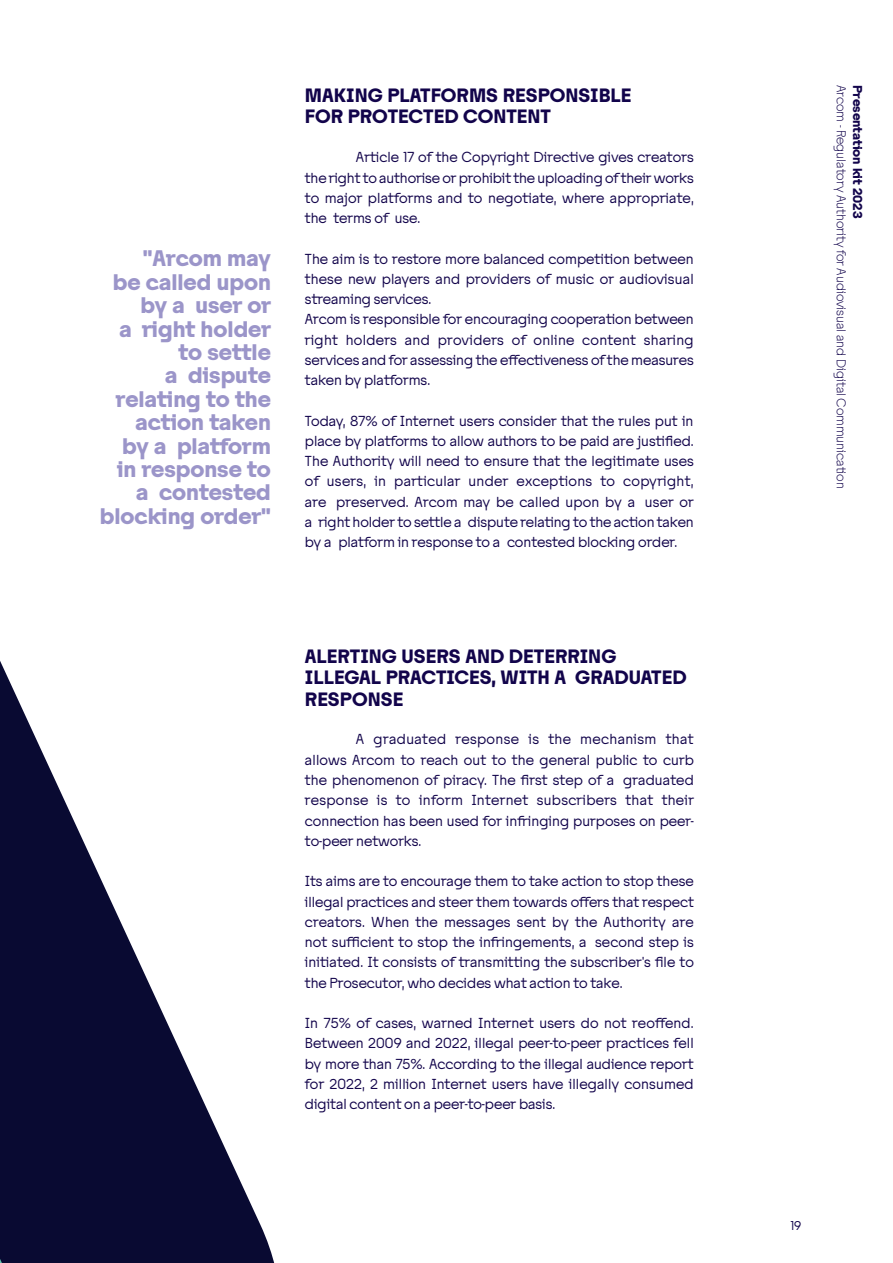
<style>
.page{position:relative;width:893px;height:1263px;background:#fff}
.page>*{position:absolute;margin:0;border:0;box-sizing:border-box;transform-origin:0 0}
.t1{font:700 21px/23.4px "Tosh";color:#9b95c9;text-align:right}
.t2{font:700 18px/21px "Tosh";color:#12044b}
.t3{font:13.5px/20.2px "Tosh";color:#12044b;text-align:justify}
.t4{font:300 12px "Tosh";color:#12044b}
.t5{font:700 12px "Tosh";color:#12044b}
.t6{font:12px "Tosh";color:#12044b}
</style>
<div class="page">
<svg style="left:0;top:661px;width:275px;height:602px;fill:#090a32"></svg>
<h1 class="t1" style="left:100px;top:247px;width:173px">"Arcom may<br>be called upon by a user or<br>a right holder to settle<br>a dispute relating to the action taken<br>by a platform in response to a contested blocking order"</h1>
<h2 class="t2" style="left:305px;top:85px;width:328px">MAKING PLATFORMS RESPONSIBLE<br>FOR PROTECTED CONTENT</h2>
<p class="t3" style="left:305px;top:147px;width:390px;text-indent:51px">Article 17 of the Copyright Directive gives creators the right to authorise or prohibit the uploading of their works to major platforms and to negotiate, where appropriate, the terms of use.</p>
<p class="t3" style="left:305px;top:249px;width:390px;text-align:left">The aim is to restore more balanced competition between these new players and providers of music or audiovisual streaming services.<br>Arcom is responsible for encouraging cooperation between right holders and providers of online content sharing services and for assessing the effectiveness of the measures taken by platforms.</p>
<p class="t3" style="left:305px;top:411px;width:390px">Today, 87% of Internet users consider that the rules put in place by platforms to allow authors to be paid are justified.<br>The Authority will need to ensure that the legitimate uses of users, in particular under exceptions to copyright, are preserved. Arcom may be called upon by a user or a right holder to settle a dispute relating to the action taken by a platform in response to a contested blocking order.</p>
<h2 class="t2" style="left:305px;top:646px;width:383px">ALERTING USERS AND DETERRING<br>ILLEGAL PRACTICES, WITH A GRADUATED<br>RESPONSE</h2>
<p class="t3" style="left:305px;top:729px;width:390px;text-indent:51px">A graduated response is the mechanism that allows Arcom to reach out to the general public to curb the phenomenon of piracy. The first step of a graduated response is to inform Internet subscribers that their connection has been used for infringing purposes on peer&shy;to-peer networks.</p>
<p class="t3" style="left:305px;top:871px;width:390px">Its aims are to encourage them to take action to stop these illegal practices and steer them towards offers that respect creators. When the messages sent by the Authority are not sufficient to stop the infringements, a second step is initiated. It consists of transmitting the subscriber's file to the Prosecutor, who decides what action to take.</p>
<p class="t3" style="left:305px;top:1013px;width:390px">In 75% of cases, warned Internet users do not reoffend.<br>Between 2009 and 2022, illegal peer-to-peer practices fell by more than 75%. According to the illegal audience report for 2022, 2 million Internet users have illegally consumed digital content on a peer-to-peer basis.</p>
<p class="t4" style="left:849px;top:85px;width:405px;rotate:90deg">Arcom - Regulatory Authority for Audiovisual and Digital Communication</p>
<p class="t5" style="left:866px;top:85px;width:135px;rotate:90deg">Presentation kit 2023</p>
<p class="t6" style="left:790px;top:1217px;width:12px">19</p>
</div>
